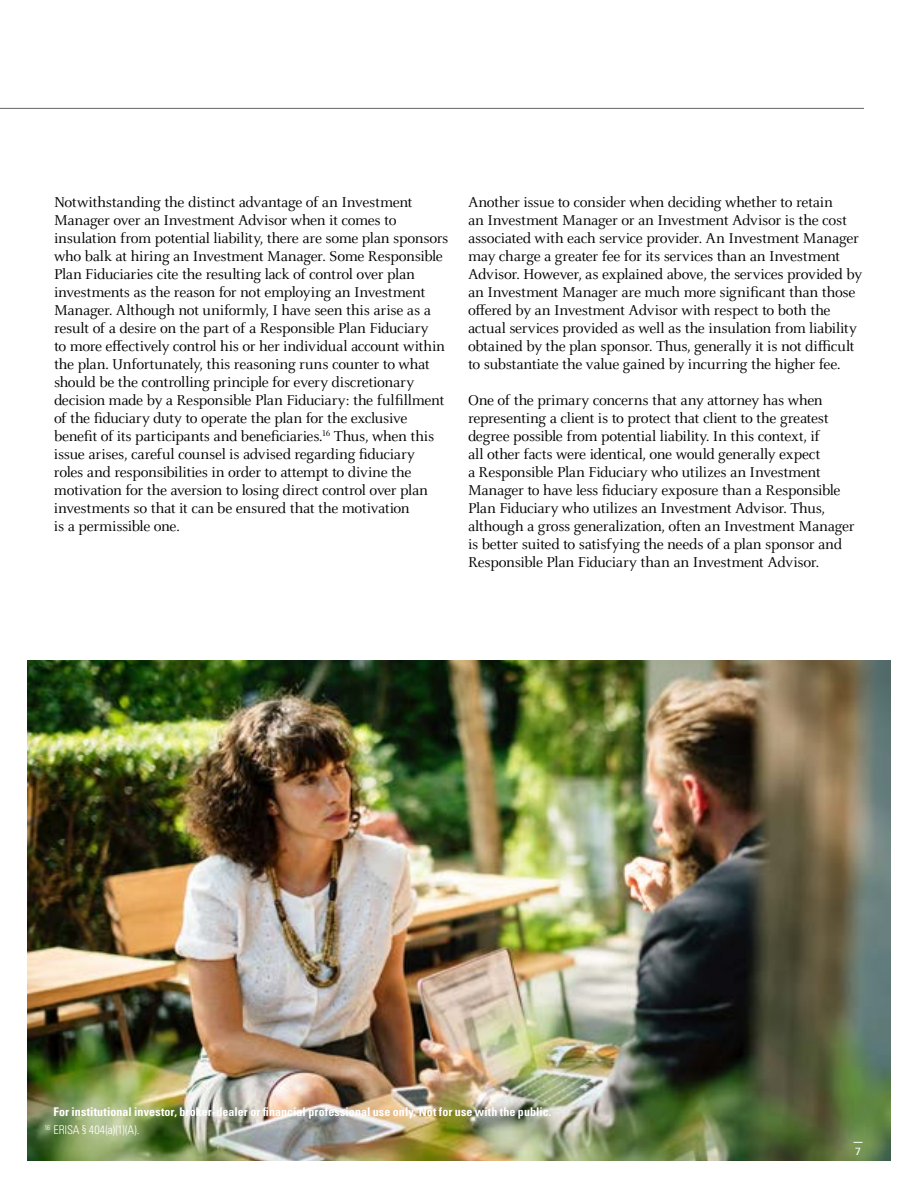
<style>
.page{position:relative;width:918px;height:1188px;background:#fff}
.page>*{position:absolute;margin:0;border:0;box-sizing:border-box;transform-origin:0 0}
.t1{font:15.75px/18px "Celeste OT";letter-spacing:-.02em;color:#000}
.t2{font:700 condensed 12px/18px "Univers LT Std";letter-spacing:.005em;color:#fff}
.t3{font:10.5px "Univers LT Std";color:#fff}
.s1{font-weight:300}
</style>
<div class="page">
<hr style="left:0;top:108px;width:864px;height:1px;background:#636466">
<img style="left:27px;top:661px;width:864px;height:500px">
<p class="t1" style="left:54px;top:193px;width:396px">Notwithstanding the distinct advantage of an Investment Manager over an Investment Advisor when it comes to insulation from potential liability, there are some plan sponsors who balk at hiring an Investment Manager. Some Responsible Plan Fiduciaries cite the resulting lack of control over plan investments as the reason for not employing an Investment Manager. Although not uniformly, I have seen this arise as a result of a desire on the part of a Responsible Plan Fiduciary<br>to more effectively control his or her individual account within the plan. Unfortunately, this reasoning runs counter to what should be the controlling principle for every discretionary decision made by a Responsible Plan Fiduciary: the fulfillment of the fiduciary duty to operate the plan for the exclusive benefit of its participants and beneficiaries.<sup>16</sup> Thus, when this issue arises, careful counsel is advised regarding fiduciary<br>roles and responsibilities in order to attempt to divine the motivation for the aversion to losing direct control over plan investments so that it can be ensured that the motivation<br>is a permissible one.</p>
<p class="t1" style="left:468px;top:193px;width:396px">Another issue to consider when deciding whether to retain<br>an Investment Manager or an Investment Advisor is the cost associated with each service provider. An Investment Manager may charge a greater fee for its services than an Investment Advisor. However, as explained above, the services provided by an Investment Manager are much more significant than those offered by an Investment Advisor with respect to both the actual services provided as well as the insulation from liability obtained by the plan sponsor. Thus, generally it is not difficult to substantiate the value gained by incurring the higher fee.</p>
<p class="t1" style="left:468px;top:391px;width:388px">One of the primary concerns that any attorney has when representing a client is to protect that client to the greatest degree possible from potential liability. In this context, if<br>all other facts were identical, one would generally expect<br>a Responsible Plan Fiduciary who utilizes an Investment Manager to have less fiduciary exposure than a Responsible Plan Fiduciary who utilizes an Investment Advisor. Thus, although a gross generalization, often an Investment Manager is better suited to satisfying the needs of a plan sponsor and Responsible Plan Fiduciary than an Investment Advisor.</p>
<p class="t2" style="left:44px;top:1103px;width:509px;text-indent:9px">For institutional investor, broker-dealer or financial professional use only. Not for use with the public.<br><sup>16</sup> <span class="s1">ERISA § 404(a)(1)(A).</span></p>
<p class="t3" style="left:855px;top:1145px;width:7px">7</p>
</div>
